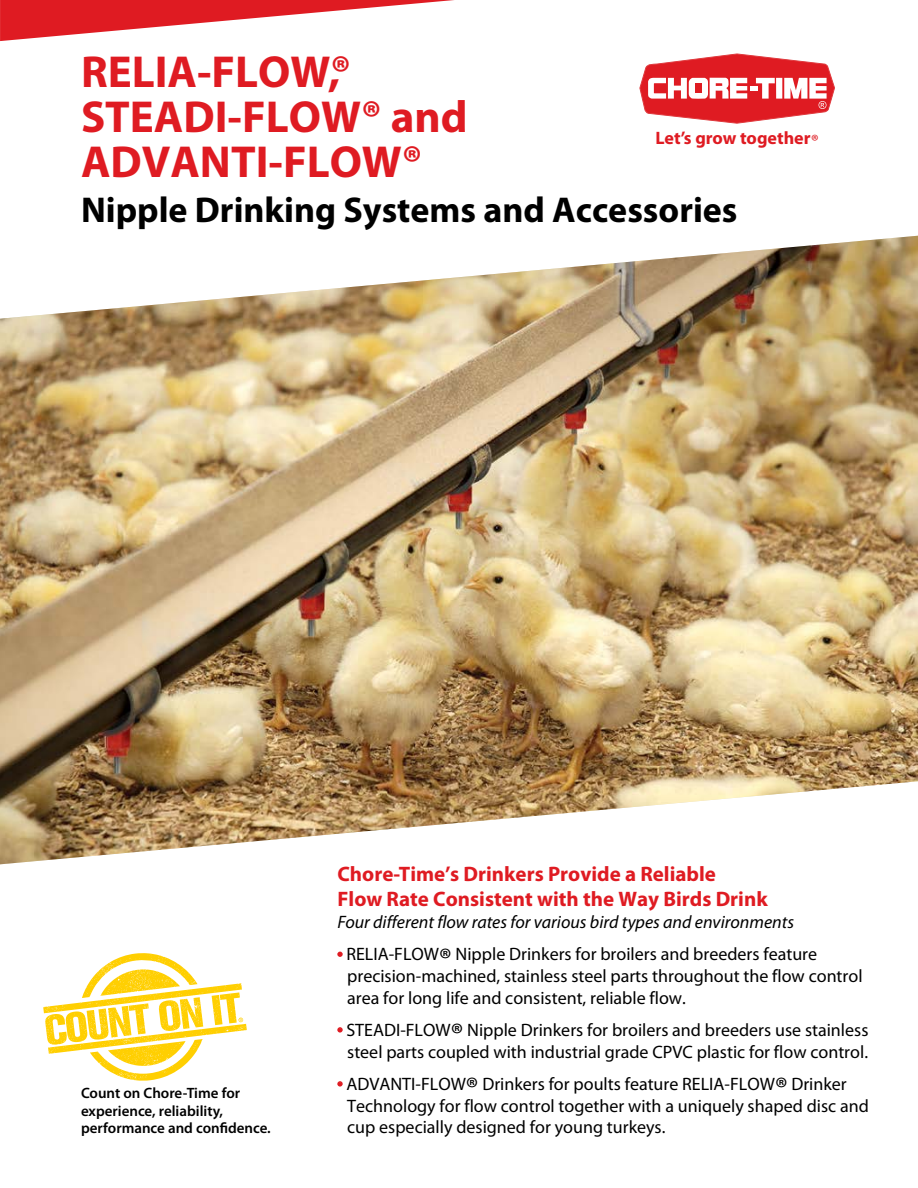
<style>
.page{position:relative;width:918px;height:1188px;background:#fff}
.page>*{position:absolute;margin:0;border:0;box-sizing:border-box;transform-origin:0 0}
.t1{font:700 45px/45px "Myriad Pro";color:#df1b22}
.t2{font:700 36px "Myriad Pro";color:#000}
.t3{font:700 21px/25.2px "Myriad Pro";color:#df1b22}
.t4{font:18px/21.6px "Myriad Pro";color:#000}
.t5{font:italic 18px "Myriad Pro";color:#000}
.t6{font:700 18px "Myriad Pro";color:#df1b22}
.t7{font:600 15px/17.2px "Myriad Pro";color:#000}
.s1{font-weight:400}
.s2{color:#df1b22}
.s3{font-size:30px}
</style>
<div class="page">
<img style="left:0;top:236px;width:918px;height:628px">
<svg style="left:640px;top:54px;width:195px;height:69px"></svg>
<svg style="left:0;top:0;width:454px;height:41px"></svg>
<svg style="left:43px;top:953px;width:204px;height:128px"></svg>
<h1 class="t1" style="left:81px;top:48px;width:388px">RELIA-FLOW, ®<br>STEADI-FLOW® and<br>ADVANTI-FLOW®</h1>
<h2 class="t2" style="left:81px;top:187px;width:658px">Nipple Drinking Systems and Accessories</h2>
<p class="t6" style="left:656px;top:126px;width:165px">Let’s grow together<span class="s1">®</span></p>
<p class="t7" style="left:81px;top:1084px;width:191px">Count on Chore-Time for experience, reliability, performance and confidence.</p>
<p class="t3" style="left:338px;top:861px;width:432px">Chore-Time’s Drinkers Provide a Reliable<br>Flow Rate Consistent with the Way Birds Drink</p>
<p class="t5" style="left:338px;top:911px;width:458px">Four different flow rates for various bird types and environments</p>
<p class="t4" style="left:347px;top:943px;width:517px;text-indent:-10px"><span class="s2">•</span> RELIA-FLOW<span class="s3">®</span> Nipple Drinkers for broilers and breeders feature precision-machined, stainless steel parts throughout the flow control area for long life and consistent, reliable flow.</p>
<p class="t4" style="left:338px;top:1019px;width:532px;text-align:center"><span class="s2">•</span> STEADI-FLOW<span class="s3">®</span> Nipple Drinkers for broilers and breeders use stainless steel parts coupled with industrial grade CPVC plastic for flow control.</p>
<p class="t4" style="left:347px;top:1073px;width:523px;text-indent:-10px"><span class="s2">•</span> ADVANTI-FLOW<span class="s3">®</span> Drinkers for poults feature RELIA-FLOW<span class="s3">®</span> Drinker<br>Technology for flow control together with a uniquely shaped disc and cup especially designed for young turkeys.</p>
</div>
